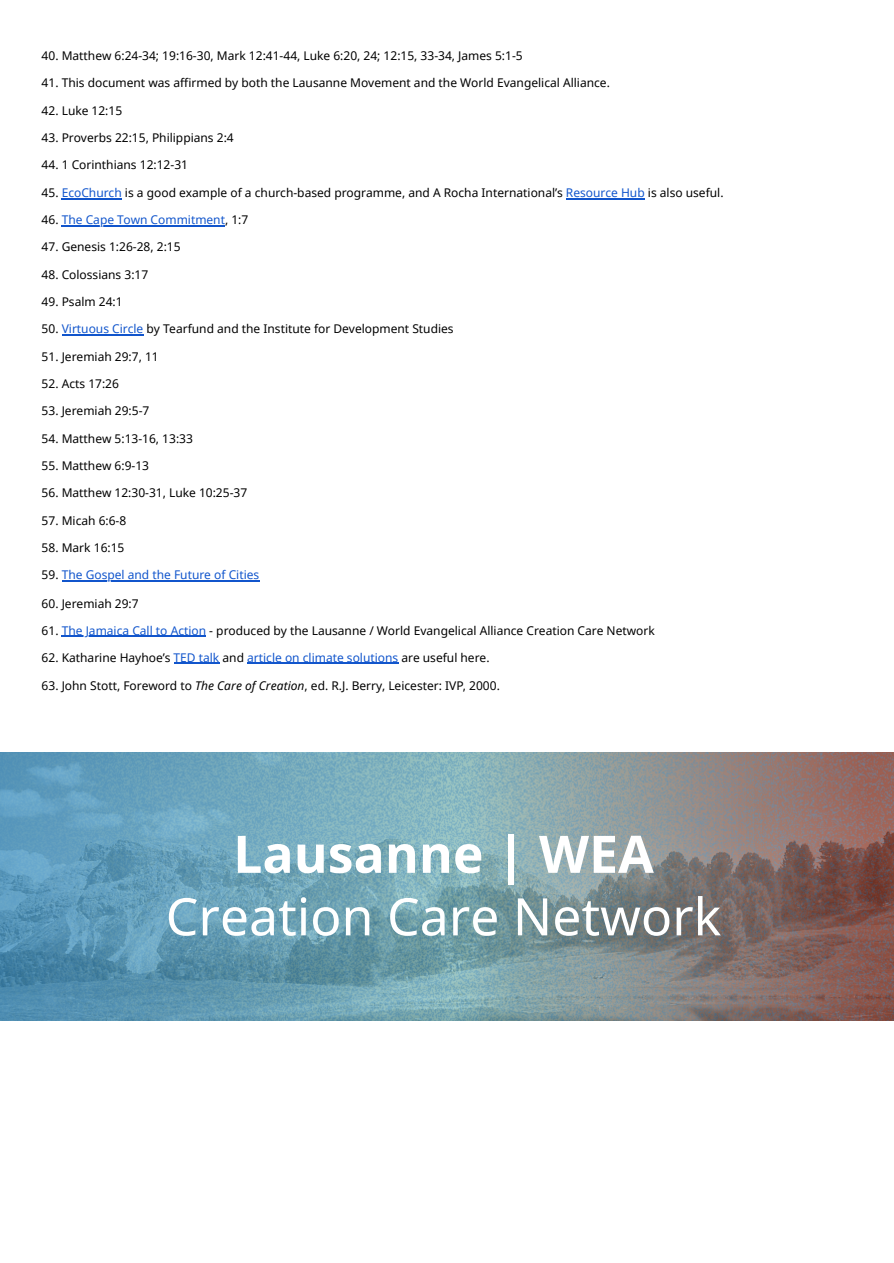
<style>
.page{position:relative;width:894px;height:1263px;background:#fff}
.page>*{position:absolute;margin:0;border:0;box-sizing:border-box;transform-origin:0 0}
.t1{font:51.75px "Noto Sans";color:#fff}
.t2{font:700 51.75px "Noto Sans";color:#fff}
.t3{font:12px "Noto Sans";color:#000}
.t4{font:12px "Noto Sans";color:#15c}
.s1{color:#15c}
.s2{color:#000}
.s3{font-style:italic}
</style>
<div class="page">
<hr style="left:62px;top:198px;width:60px;height:1px;background:#15c">
<hr style="left:565px;top:198px;width:79px;height:1px;background:#15c">
<hr style="left:62px;top:225px;width:163px;height:1px;background:#15c">
<hr style="left:62px;top:334px;width:81px;height:1px;background:#15c">
<hr style="left:62px;top:581px;width:197px;height:1px;background:#15c">
<hr style="left:62px;top:636px;width:144px;height:1px;background:#15c">
<hr style="left:173px;top:663px;width:46px;height:1px;background:#15c">
<hr style="left:247px;top:663px;width:151px;height:1px;background:#15c">
<svg style="left:0;top:753px;width:893px;height:267px;background:#76929d"></svg>
<p class="t3" style="left:42px;top:47px;width:482px">40. Matthew 6:24-34; 19:16-30, Mark 12:41-44, Luke 6:20, 24; 12:15, 33-34, James 5:1-5</p>
<p class="t3" style="left:42px;top:74px;width:569px">41. This document was affirmed by both the Lausanne Movement and the World Evangelical Alliance.</p>
<p class="t3" style="left:42px;top:102px;width:82px">42. Luke 12:15</p>
<p class="t3" style="left:42px;top:129px;width:193px">43. Proverbs 22:15, Philippians 2:4</p>
<p class="t3" style="left:42px;top:156px;width:148px">44. 1 Corinthians 12:12-31</p>
<p class="t3" style="left:42px;top:184px;width:683px">45. <span class="s1">EcoChurch</span> is a good example of a church-based programme, and A Rocha International’s <span class="s1">Resource Hub</span> is also useful.</p>
<p class="t4" style="left:42px;top:211px;width:208px"><span class="s2">46.</span> The Cape Town Commitment<span class="s2">, 1:7</span></p>
<p class="t3" style="left:42px;top:238px;width:140px">47. Genesis 1:26-28, 2:15</p>
<p class="t3" style="left:42px;top:266px;width:108px">48. Colossians 3:17</p>
<p class="t3" style="left:42px;top:293px;width:82px">49. Psalm 24:1</p>
<p class="t3" style="left:42px;top:320px;width:413px">50. <span class="s1">Virtuous Circle</span> by Tearfund and the Institute for Development Studies</p>
<p class="t3" style="left:42px;top:348px;width:119px">51. Jeremiah 29:7, 11</p>
<p class="t3" style="left:42px;top:375px;width:79px">52. Acts 17:26</p>
<p class="t3" style="left:42px;top:402px;width:109px">53. Jeremiah 29:5-7</p>
<p class="t3" style="left:42px;top:430px;width:153px">54. Matthew 5:13-16, 13:33</p>
<p class="t3" style="left:42px;top:457px;width:109px">55. Matthew 6:9-13</p>
<p class="t3" style="left:42px;top:484px;width:207px">56. Matthew 12:30-31, Luke 10:25-37</p>
<p class="t3" style="left:42px;top:513px;width:86px">57. Micah 6:6-8</p>
<p class="t3" style="left:42px;top:540px;width:84px">58. Mark 16:15</p>
<p class="t4" style="left:42px;top:567px;width:219px"><span class="s2">59.</span> The Gospel and the Future of Cities</p>
<p class="t3" style="left:42px;top:595px;width:98px">60. Jeremiah 29:7</p>
<p class="t3" style="left:42px;top:622px;width:614px">61. <span class="s1">The Jamaica Call to Action</span> - produced by the Lausanne / World Evangelical Alliance Creation Care Network</p>
<p class="t3" style="left:42px;top:649px;width:449px">62. Katharine Hayhoe’s <span class="s1">TED talk</span> and <span class="s1">article on climate solutions</span> are useful here.</p>
<p class="t3" style="left:42px;top:677px;width:459px">63. John Stott, Foreword to <span class="s3">The Care of Creation</span>, ed. R.J. Berry, Leicester: IVP, 2000.</p>
<p class="t2" style="left:233px;top:817px;width:422px">Lausanne | WEA</p>
<p class="t1" style="left:166px;top:880px;width:557px">Creation Care Network</p>
</div>
